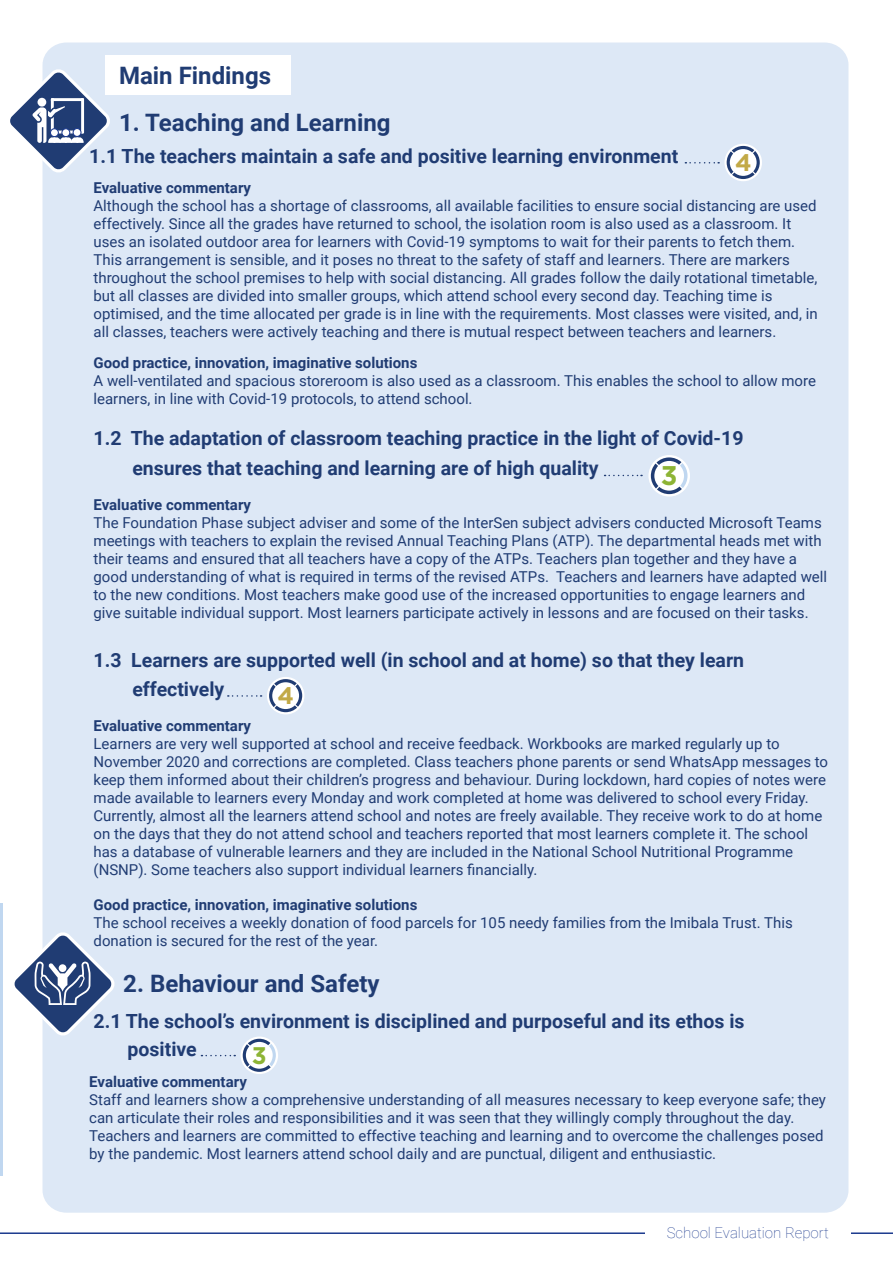
<style>
.page{position:relative;width:893px;height:1263px;background:#fff}
.page>*{position:absolute;margin:0;border:0;box-sizing:border-box;transform-origin:0 0}
.t1{font:700 27px "Gotham";color:#8db435}
.t2{font:700 24px "Roboto";color:#203c73}
.t3{font:700 24px "Gotham";color:#c2a946}
.t4{font:700 24px "Gotham";color:#8db435}
.t5{font:700 19.5px/28.5px "Roboto";color:#203c73}
.t6{font:15px/18px "Roboto";color:#203c73}
.t7{font:700 15px "Roboto";color:#203c73}
.t8{font:100 15px "Roboto";color:#1c3a8e}
</style>
<div class="page">
<hr style="left:0;top:1232px;width:893px;height:2px;background:#1c3a8e">
<div style="left:645px;top:1220px;width:205px;height:24px;background:#fff"></div>
<hr style="left:0;top:903px;width:3px;height:273px;background:#c0d7f0">
<div style="left:43px;top:43px;width:805px;height:1170px;background:#dde8f6;border-radius:23px"></div>
<div style="left:105px;top:55px;width:186px;height:40px;background:#fff"></div>
<svg style="left:10px;top:66px;width:100px;height:110px"></svg>
<svg style="left:14px;top:929px;width:101px;height:110px"></svg>
<svg style="left:648px;top:455px;width:42px;height:42px"></svg>
<svg style="left:651px;top:457px;width:37px;height:37px"></svg>
<svg style="left:605px;top:475px;width:37px;height:1px"></svg>
<svg style="left:241px;top:1036px;width:37px;height:38px"></svg>
<svg style="left:243px;top:1039px;width:33px;height:33px"></svg>
<svg style="left:201px;top:1055px;width:34px;height:1px"></svg>
<svg style="left:267px;top:677px;width:37px;height:37px"></svg>
<svg style="left:269px;top:679px;width:33px;height:33px"></svg>
<svg style="left:228px;top:695px;width:34px;height:2px"></svg>
<svg style="left:724px;top:144px;width:38px;height:37px"></svg>
<svg style="left:727px;top:146px;width:33px;height:33px"></svg>
<svg style="left:685px;top:162px;width:34px;height:2px"></svg>
<h2 class="t2" style="left:119px;top:59px;width:153px">Main Findings</h2>
<h2 class="t2" style="left:119px;top:105px;width:273px">1. Teaching and Learning</h2>
<h3 class="t5" style="left:89px;top:141px;width:590px">1.1 The teachers maintain a safe and positive learning environment</h3>
<p class="t7" style="left:94px;top:178px;width:159px">Evaluative commentary</p>
<p class="t6" style="left:94px;top:196px;width:726px">Although the school has a shortage of classrooms, all available facilities to ensure social distancing are used effectively. Since all the grades have returned to school, the isolation room is also used as a classroom. It uses an isolated outdoor area for learners with Covid-19 symptoms to wait for their parents to fetch them.<br>This arrangement is sensible, and it poses no threat to the safety of staff and learners. There are markers throughout the school premises to help with social distancing. All grades follow the daily rotational timetable, but all classes are divided into smaller groups, which attend school every second day. Teaching time is optimised, and the time allocated per grade is in line with the requirements. Most classes were visited, and, in all classes, teachers were actively teaching and there is mutual respect between teachers and learners.</p>
<p class="t7" style="left:94px;top:352px;width:325px">Good practice, innovation, imaginative solutions</p>
<p class="t6" style="left:94px;top:371px;width:724px">A well-ventilated and spacious storeroom is also used as a classroom. This enables the school to allow more learners, in line with Covid-19 protocols, to attend school.</p>
<h3 class="t5" style="left:132px;top:422px;width:613px;line-height:30px;text-indent:-39px">1.2 The adaptation of classroom teaching practice in the light of Covid-19 ensures that teaching and learning are of high quality</h3>
<p class="t7" style="left:94px;top:494px;width:159px">Evaluative commentary</p>
<p class="t6" style="left:94px;top:513px;width:735px">The Foundation Phase subject adviser and some of the InterSen subject advisers conducted Microsoft Teams meetings with teachers to explain the revised Annual Teaching Plans (ATP). The departmental heads met with their teams and ensured that all teachers have a copy of the ATPs. Teachers plan together and they have a good understanding of what is required in terms of the revised ATPs. Teachers and learners have adapted well to the new conditions. Most teachers make good use of the increased opportunities to engage learners and give suitable individual support. Most learners participate actively in lessons and are focused on their tasks.</p>
<h3 class="t5" style="left:132px;top:645px;width:613px;text-indent:-39px">1.3 Learners are supported well (in school and at home) so that they learn effectively</h3>
<p class="t7" style="left:94px;top:715px;width:159px">Evaluative commentary</p>
<p class="t6" style="left:94px;top:734px;width:736px">Learners are very well supported at school and receive feedback. Workbooks are marked regularly up to November 2020 and corrections are completed. Class teachers phone parents or send WhatsApp messages to keep them informed about their children’s progress and behaviour. During lockdown, hard copies of notes were made available to learners every Monday and work completed at home was delivered to school every Friday.<br>Currently, almost all the learners attend school and notes are freely available. They receive work to do at home on the days that they do not attend school and teachers reported that most learners complete it. The school has a database of vulnerable learners and they are included in the National School Nutritional Programme (NSNP). Some teachers also support individual learners financially.</p>
<p class="t7" style="left:94px;top:894px;width:325px">Good practice, innovation, imaginative solutions</p>
<p class="t6" style="left:94px;top:913px;width:701px">The school receives a weekly donation of food parcels for 105 needy families from the Imibala Trust. This donation is secured for the rest of the year.</p>
<h2 class="t2" style="left:123px;top:966px;width:258px">2. Behaviour and Safety</h2>
<h3 class="t5" style="left:128px;top:1006px;width:619px;text-indent:-34px">2.1 The school’s environment is disciplined and purposeful and its ethos is positive</h3>
<p class="t7" style="left:89px;top:1071px;width:159px">Evaluative commentary</p>
<p class="t6" style="left:89px;top:1090px;width:738px">Staff and learners show a comprehensive understanding of all measures necessary to keep everyone safe; they can articulate their roles and responsibilities and it was seen that they willingly comply throughout the day.<br>Teachers and learners are committed to effective teaching and learning and to overcome the challenges posed by the pandemic. Most learners attend school daily and are punctual, diligent and enthusiastic.</p>
<h2 class="t3" style="left:735px;top:147px;width:18px">4</h2>
<h1 class="t1" style="left:661px;top:458px;width:18px">3</h1>
<h2 class="t3" style="left:277px;top:680px;width:18px">4</h2>
<h2 class="t4" style="left:252px;top:1040px;width:16px">3</h2>
<p class="t8" style="left:667px;top:1222px;width:164px">School Evaluation Report</p>
</div>
